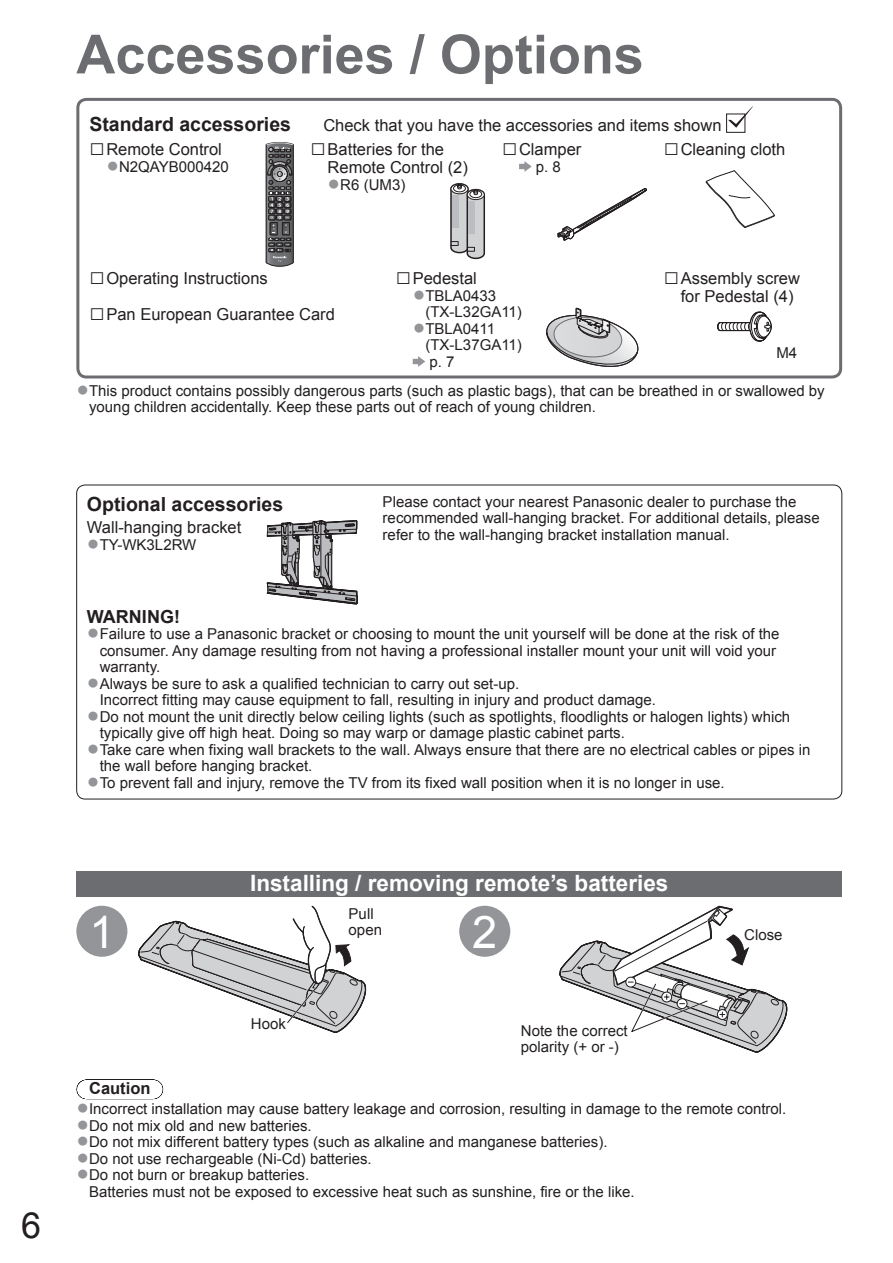
<style>
.page{position:relative;width:893px;height:1263px;background:#fff}
.page>*{position:absolute;margin:0;border:0;box-sizing:border-box;transform-origin:0 0}
.t1{font:700 54px "Arial";color:#6c6d70}
.t2{font:45px "Arial";color:#fff}
.t3{font:36px "Arial";color:#231f20}
.t4{font:700 22.5px "Arial";color:#fff}
.t5{font:700 19.5px "Arial";color:#231f20}
.t6{font:700 18px "Arial";color:#231f20}
.t7{font:16.5px/18px "Arial";color:#231f20}
.t8{font:700 16.5px "Arial";color:#231f20}
.t9{font:15px/16.5px "Arial";color:#231f20}
.s1{font-size:25.5px}
.s2{font-size:21px;color:#939598}
</style>
<div class="page">
<div style="left:726px;top:114px;width:19px;height:19px;border:1px solid #231f20"></div>
<svg style="left:728px;top:107px;width:24px;height:21px"></svg>
<svg style="left:266px;top:142px;width:28px;height:125px;background:#5e5d5f"></svg>
<svg style="left:450px;top:183px;width:35px;height:77px;background:#b2b1b3"></svg>
<svg style="left:519px;top:161px;width:12px;height:11px"></svg>
<svg style="left:557px;top:188px;width:89px;height:53px"></svg>
<svg style="left:705px;top:171px;width:70px;height:57px"></svg>
<svg style="left:412px;top:356px;width:13px;height:11px"></svg>
<svg style="left:546px;top:308px;width:93px;height:59px"></svg>
<svg style="left:717px;top:311px;width:54px;height:31px"></svg>
<div style="left:76px;top:98px;width:766px;height:281px;border:3px solid #6c6d70;border-radius:9px"></div>
<svg style="left:266px;top:520px;width:92px;height:85px"></svg>
<div style="left:76px;top:872px;width:766px;height:25px;background:#6c6d70"></div>
<div style="left:76px;top:906px;width:51px;height:51px;background:#939598;border-radius:50%"></div>
<svg style="left:138px;top:905px;width:229px;height:128px"></svg>
<div style="left:459px;top:906px;width:51px;height:51px;background:#939598;border-radius:50%"></div>
<svg style="left:559px;top:905px;width:229px;height:148px"></svg>
<h3 class="t3" style="left:21px;top:1206px;width:22px">6</h3>
<h1 class="t1" style="left:76px;top:25px;width:569px">Accessories / Options</h1>
<h3 class="t5" style="left:89px;top:113px;width:203px">Standard accessories</h3>
<p class="t7" style="left:323px;top:116px;width:400px">Check that you have the accessories and items shown</p>
<p class="t7" style="left:89px;top:141px;width:134px"><span class="s1">□</span>Remote Control</p>
<p class="t9" style="left:106px;top:158px;width:124px"><span class="s2">●</span>N2QAYB000420</p>
<p class="t7" style="left:327px;top:141px;width:142px;text-indent:-17px"><span class="s1">□</span>Batteries for the<br>Remote Control (2)</p>
<p class="t9" style="left:327px;top:176px;width:79px"><span class="s2">●</span>R6 (UM3)</p>
<p class="t7" style="left:502px;top:141px;width:81px"><span class="s1">□</span>Clamper</p>
<p class="t9" style="left:536px;top:158px;width:27px">p. 8</p>
<p class="t7" style="left:663px;top:141px;width:123px"><span class="s1">□</span>Cleaning cloth</p>
<p class="t7" style="left:89px;top:270px;width:180px"><span class="s1">□</span>Operating Instructions</p>
<p class="t7" style="left:89px;top:306px;width:247px"><span class="s1">□</span>Pan European Guarantee Card</p>
<p class="t7" style="left:395px;top:270px;width:83px"><span class="s1">□</span>Pedestal</p>
<p class="t9" style="left:425px;top:287px;width:98px;text-indent:-13px"><span class="s2">●</span>TBLA0433 (TX-L32GA11)</p>
<p class="t9" style="left:425px;top:320px;width:98px;text-indent:-13px"><span class="s2">●</span>TBLA0411 (TX-L37GA11) p. 7</p>
<p class="t7" style="left:680px;top:270px;width:121px;text-indent:-17px"><span class="s1">□</span>Assembly screw for Pedestal (4)</p>
<p class="t9" style="left:776px;top:344px;width:22px">M4</p>
<p class="t9" style="left:89px;top:382px;width:737px;text-indent:-13px"><span class="s2">●</span>This product contains possibly dangerous parts (such as plastic bags), that can be breathed in or swallowed by young children accidentally. Keep these parts out of reach of young children.</p>
<h3 class="t5" style="left:87px;top:493px;width:198px">Optional accessories</h3>
<p class="t9" style="left:382px;top:493px;width:438px">Please contact your nearest Panasonic dealer to purchase the recommended wall-hanging bracket. For additional details, please</p>
<p class="t7" style="left:87px;top:518px;width:156px">Wall-hanging bracket</p>
<p class="t9" style="left:382px;top:526px;width:348px">refer to the wall-hanging bracket installation manual.</p>
<p class="t9" style="left:87px;top:536px;width:111px"><span class="s2">●</span>TY-WK3L2RW</p>
<p class="t6" style="left:87px;top:607px;width:94px">WARNING!</p>
<p class="t9" style="left:100px;top:626px;width:681px;text-indent:-13px"><span class="s2">●</span>Failure to use a Panasonic bracket or choosing to mount the unit yourself will be done at the risk of the consumer. Any damage resulting from not having a professional installer mount your unit will void your warranty.</p>
<p class="t9" style="left:100px;top:676px;width:558px;text-indent:-13px"><span class="s2">●</span>Always be sure to ask a qualified technician to carry out set-up.<br>Incorrect fitting may cause equipment to fall, resulting in injury and product damage.</p>
<p class="t9" style="left:100px;top:709px;width:692px;text-indent:-13px"><span class="s2">●</span>Do not mount the unit directly below ceiling lights (such as spotlights, floodlights or halogen lights) which typically give off high heat. Doing so may warp or damage plastic cabinet parts.</p>
<p class="t9" style="left:100px;top:742px;width:712px;text-indent:-13px"><span class="s2">●</span>Take care when fixing wall brackets to the wall. Always ensure that there are no electrical cables or pipes in the wall before hanging bracket.</p>
<p class="t9" style="left:87px;top:775px;width:639px"><span class="s2">●</span>To prevent fall and injury, remove the TV from its fixed wall position when it is no longer in use.</p>
<h3 class="t4" style="left:250px;top:871px;width:420px">Installing / removing remote’s batteries</h3>
<h2 class="t2" style="left:89px;top:907px;width:27px">1</h2>
<p class="t9" style="left:348px;top:905px;width:35px">Pull open</p>
<p class="t9" style="left:251px;top:1016px;width:37px">Hook</p>
<h2 class="t2" style="left:472px;top:907px;width:27px">2</h2>
<p class="t9" style="left:521px;top:1022px;width:108px">Note the correct polarity (+ or -)</p>
<p class="t9" style="left:744px;top:926px;width:40px">Close</p>
<p class="t8" style="left:89px;top:1080px;width:63px">Caution</p>
<p class="t9" style="left:76px;top:1101px;width:711px"><span class="s2">●</span>Incorrect installation may cause battery leakage and corrosion, resulting in damage to the remote control.</p>
<p class="t9" style="left:76px;top:1117px;width:237px"><span class="s2">●</span>Do not mix old and new batteries.</p>
<p class="t9" style="left:76px;top:1134px;width:532px"><span class="s2">●</span>Do not mix different battery types (such as alkaline and manganese batteries).</p>
<p class="t9" style="left:76px;top:1150px;width:297px"><span class="s2">●</span>Do not use rechargeable (Ni-Cd) batteries.</p>
<p class="t9" style="left:89px;top:1167px;width:547px;text-indent:-13px"><span class="s2">●</span>Do not burn or breakup batteries.<br>Batteries must not be exposed to excessive heat such as sunshine, fire or the like.</p>
</div>
